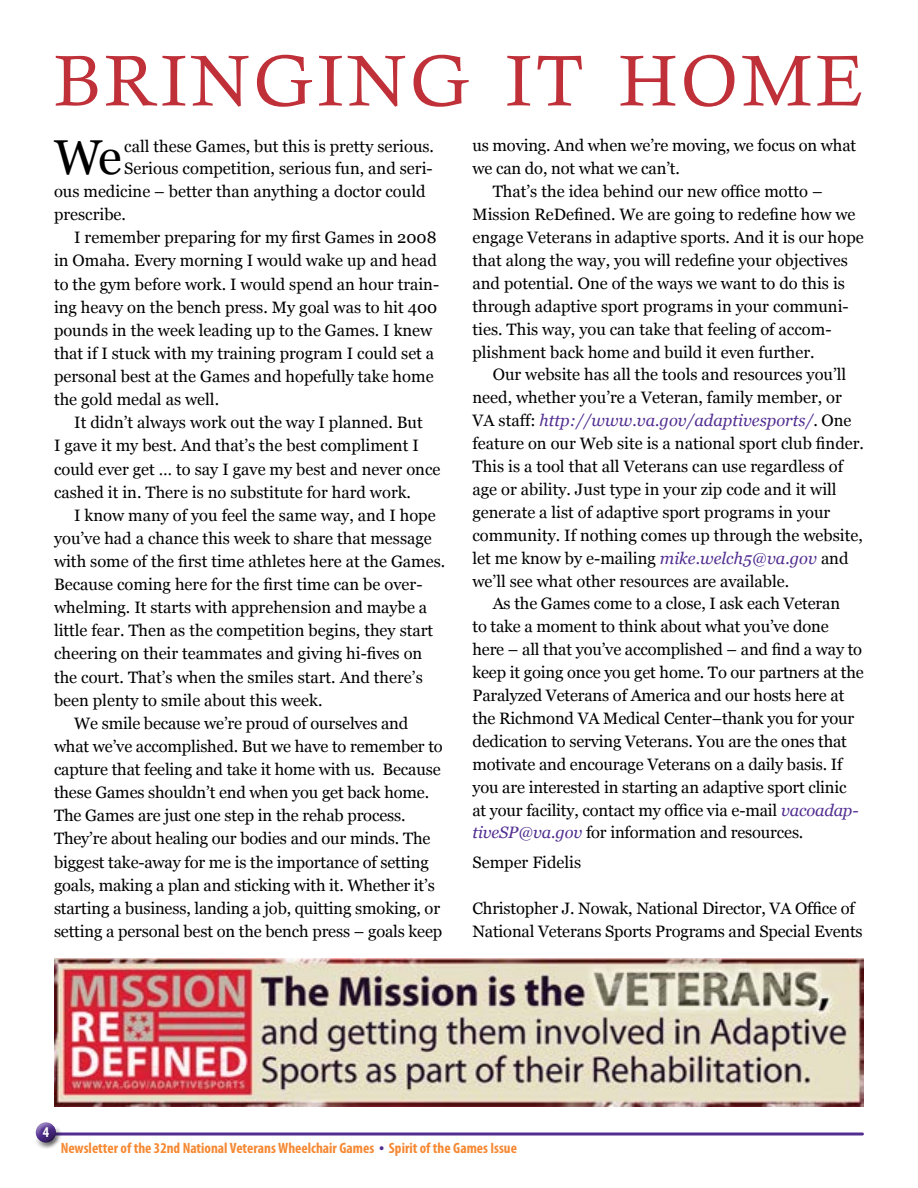
<style>
.page{position:relative;width:918px;height:1188px;background:#fff}
.page>*{position:absolute;margin:0;border:0;box-sizing:border-box;transform-origin:0 0}
.BOX_copy{font:72px "Calisto";letter-spacing:.06em;color:#bf3039}
.Drop_Cap_Paragraph{font:48.9px "Georgia";color:#000}
.Body_Copy{font:16.5px/23.1px "Georgia";color:#000}
.Drop_Cap_Paragraph-2{font:16.5px "Georgia";color:#000}
.t1{font:700 condensed 15px "Myriad Pro";color:#f68933}
.t2{font:700 condensed 15px "Myriad Pro";color:#fff}
.s1{font-style:italic;color:#522e91}
.s2{font-size:18px;color:#522e91}
</style>
<div class="page">
<svg style="left:61px;top:1132px;width:801px;height:4px"></svg>
<div style="left:33px;top:1125px;width:28px;height:23px;background:#000;opacity:.75"></div>
<div style="left:38px;top:1124px;width:19px;height:22px;background:#000;opacity:.75"></div>
<img style="left:54px;top:958px;width:810px;height:149px">
<p class="BOX_copy" style="left:54px;top:39px;width:811px">BRINGING IT HOME</p>
<p class="Drop_Cap_Paragraph" style="left:54px;top:129px;width:69px">We</p>
<p class="Drop_Cap_Paragraph-2" style="left:124px;top:136px;width:311px">call these Games, but this is pretty serious.</p>
<p class="Drop_Cap_Paragraph-2" style="left:124px;top:159px;width:310px">Serious competition, serious fun, and seri-</p>
<p class="Drop_Cap_Paragraph-2" style="left:54px;top:182px;width:373px">ous medicine – better than anything a doctor could</p>
<p class="Drop_Cap_Paragraph-2" style="left:54px;top:205px;width:74px">prescribe.</p>
<p class="Body_Copy" style="left:54px;top:226px;width:387px;text-indent:20px">I remember preparing for my first Games in 2008 in Omaha. Every morning I would wake up and head to the gym before work. I would spend an hour train&shy;ing heavy on the bench press. My goal was to hit 400 pounds in the week leading up to the Games. I knew that if I stuck with my training program I could set a personal best at the Games and hopefully take home the gold medal as well.</p>
<p class="Body_Copy" style="left:54px;top:411px;width:388px;text-indent:20px">It didn’t always work out the way I planned. But<br>I gave it my best. And that’s the best compliment I could ever get … to say I gave my best and never once cashed it in. There is no substitute for hard work.</p>
<p class="Body_Copy" style="left:54px;top:503px;width:393px;text-indent:20px">I know many of you feel the same way, and I hope you’ve had a chance this week to share that message with some of the first time athletes here at the Games.<br>Because coming here for the first time can be over&shy;whelming. It starts with apprehension and maybe a little fear. Then as the competition begins, they start cheering on their teammates and giving hi-fives on the court. That’s when the smiles start. And there’s been plenty to smile about this week.</p>
<p class="Body_Copy" style="left:54px;top:712px;width:390px;text-indent:20px">We smile because we’re proud of ourselves and what we’ve accomplished. But we have to remember to capture that feeling and take it home with us. Because these Games shouldn’t end when you get back home.<br>The Games are just one step in the rehab process.<br>They’re about healing our bodies and our minds. The biggest take-away for me is the importance of setting goals, making a plan and sticking with it. Whether it’s starting a business, landing a job, quitting smoking, or setting a personal best on the bench press – goals keep</p>
<p class="Body_Copy" style="left:473px;top:134px;width:385px">us moving. And when we’re moving, we focus on what we can do, not what we can’t.</p>
<p class="Body_Copy" style="left:473px;top:180px;width:393px;text-indent:20px">That’s the idea behind our new office motto – Mission ReDefined. We are going to redefine how we engage Veterans in adaptive sports. And it is our hope that along the way, you will redefine your objectives and potential. One of the ways we want to do this is through adaptive sport programs in your communi&shy;ties. This way, you can take that feeling of accom&shy;plishment back home and build it even further.</p>
<p class="Body_Copy" style="left:473px;top:363px;width:381px;text-indent:20px">Our website has all the tools and resources you’ll need, whether you’re a Veteran, family member, or<br>VA staff: <span class="s1">http://www.va.gov/adaptivesports/</span>. One</p>
<p class="Body_Copy" style="left:473px;top:432px;width:393px">feature on our Web site is a national sport club finder.<br>This is a tool that all Veterans can use regardless of age or ability. Just type in your zip code and it will generate a list of adaptive sport programs in your community. If nothing comes up through the website, let me know by e-mailing <span class="s1">mike.welch5@va.gov</span> and</p>
<p class="Body_Copy" style="left:472px;top:569px;width:318px">we’ll see what other resources are available.</p>
<p class="Body_Copy" style="left:472px;top:592px;width:393px;text-indent:20px">As the Games come to a close, I ask each Veteran<br>to take a moment to think about what you’ve done here – all that you’ve accomplished – and find a way to keep it going once you get home. To our partners at the Paralyzed Veterans of America and our hosts here at the Richmond VA Medical Center–thank you for your dedication to serving Veterans. You are the ones that motivate and encourage Veterans on a daily basis. If you are interested in starting an adaptive sport clinic at your facility, contact my office via e-mail <span class="s1">vacoadap-</span></p>
<p class="Body_Copy" style="left:472px;top:821px;width:332px"><span class="s1">tiveSP@va.gov</span> for information and resources.</p>
<p class="Body_Copy" style="left:472px;top:851px;width:110px">Semper Fidelis</p>
<p class="Body_Copy" style="left:472px;top:897px;width:392px">Christopher J. Nowak, National Director, VA Office of<br>National Veterans Sports Programs and Special Events</p>
<p class="t2" style="left:43px;top:1122px;width:8px">4</p>
<p class="t1" style="left:61px;top:1139px;width:458px">Newsletter of the 32nd National Veterans Wheelchair Games <span class="s2">•</span> Spirit of the Games Issue</p>
</div>
